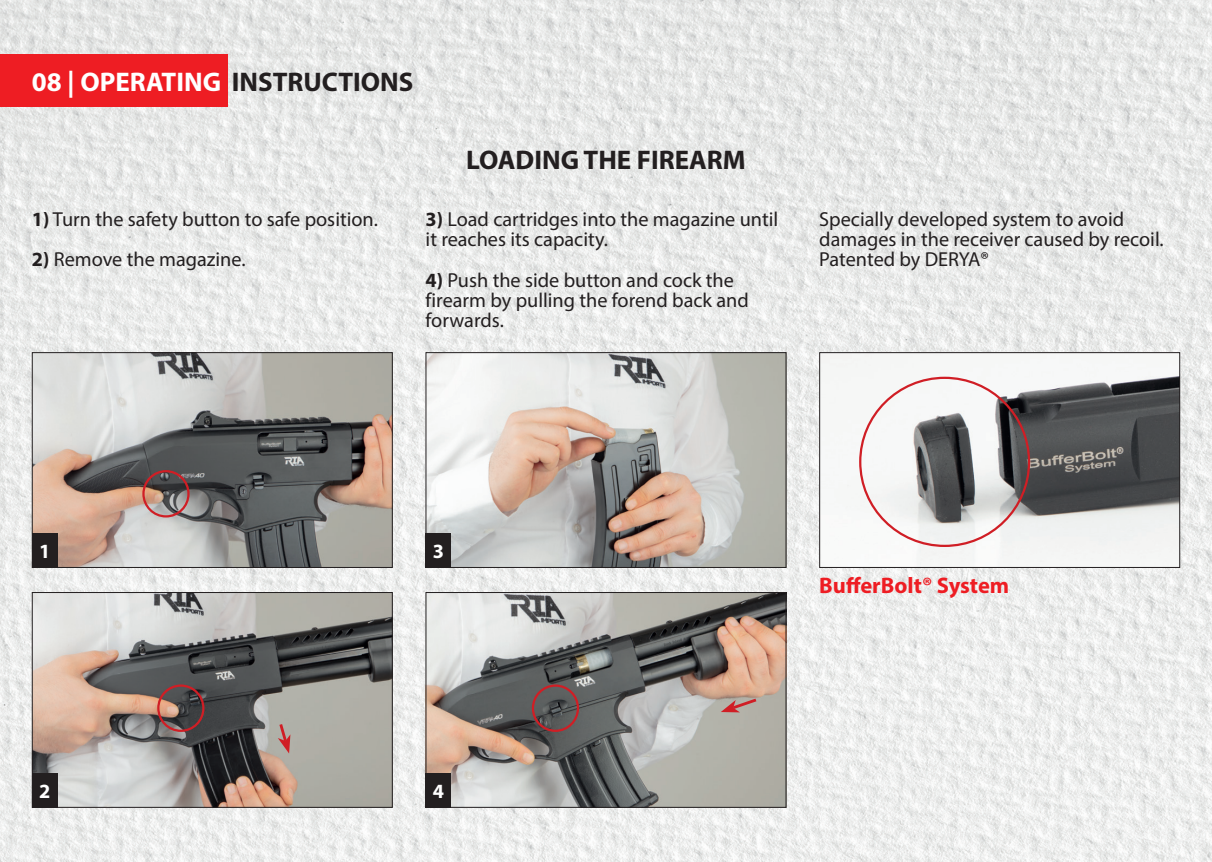
<style>
.page{position:relative;width:1212px;height:862px;background:#fff}
.page>*{position:absolute;margin:0;border:0;box-sizing:border-box;transform-origin:0 0}
.t1{font:700 27px "Myriad Pro";color:#fff}
.t2{font:700 27px "Myriad Pro";color:#231f20}
.t3{font:700 22.5px "Myriad Pro";color:#ee1d23}
.t4{font:20.25px/20.2px "Myriad Pro";color:#231f20}
.t5{font:700 20.25px "Myriad Pro";color:#fff}
.s1{color:#231f20}
.s2{font-weight:700}
</style>
<div class="page">
<img style="left:0;top:0;width:1212px;height:861px">
<div style="left:0;top:54px;width:228px;height:53px;background:#ee1d23"></div>
<img style="left:34px;top:593px;width:357px;height:212px">
<div style="left:32px;top:591px;width:361px;height:216px;border:1px solid #231f20"></div>
<img style="left:34px;top:354px;width:357px;height:211px">
<div style="left:32px;top:352px;width:361px;height:215px;border:1px solid #231f20"></div>
<img style="left:428px;top:593px;width:356px;height:212px">
<div style="left:426px;top:591px;width:360px;height:216px;border:1px solid #231f20"></div>
<img style="left:428px;top:354px;width:356px;height:211px">
<div style="left:426px;top:352px;width:360px;height:215px;border:1px solid #231f20"></div>
<div style="left:32px;top:533px;width:26px;height:34px;background:#231f20"></div>
<div style="left:426px;top:533px;width:25px;height:34px;background:#231f20"></div>
<div style="left:426px;top:773px;width:25px;height:34px;background:#231f20"></div>
<div style="left:32px;top:773px;width:26px;height:34px;background:#231f20"></div>
<svg style="left:277px;top:720px;width:13px;height:33px"></svg>
<div style="left:142px;top:470px;width:48px;height:47px;border:2px solid #d01e25;border-radius:50%"></div>
<div style="left:157px;top:684px;width:47px;height:47px;border:2px solid #d01e25;border-radius:50%"></div>
<div style="left:532px;top:684px;width:47px;height:47px;border:2px solid #d01e25;border-radius:50%"></div>
<svg style="left:721px;top:696px;width:38px;height:16px"></svg>
<img style="left:821px;top:354px;width:357px;height:211px">
<div style="left:819px;top:352px;width:361px;height:215px;border:1px solid #231f20"></div>
<h1 class="t1" style="left:32px;top:64px;width:383px">08 | OPERATING <span class="s1">INSTRUCTIONS</span></h1>
<p class="t4" style="left:32px;top:208px;width:348px"><span class="s2">1)</span> Turn the safety button to safe position.</p>
<p class="t4" style="left:32px;top:249px;width:215px"><span class="s2">2)</span> Remove the magazine.</p>
<h1 class="t2" style="left:466px;top:142px;width:281px">LOADING THE FIREARM</h1>
<p class="t4" style="left:426px;top:208px;width:354px"><span class="s2">3)</span> Load cartridges into the magazine until it reaches its capacity.</p>
<p class="t4" style="left:426px;top:269px;width:325px"><span class="s2">4)</span> Push the side button and cock the firearm by pulling the forend back and forwards.</p>
<p class="t4" style="left:819px;top:208px;width:346px">Specially developed system to avoid damages in the receiver caused by recoil.<br>Patented by DERYA®</p>
<p class="t5" style="left:39px;top:538px;width:13px">1</p>
<p class="t5" style="left:433px;top:538px;width:13px">3</p>
<p class="t5" style="left:39px;top:777px;width:13px">2</p>
<p class="t5" style="left:433px;top:777px;width:13px">4</p>
<p class="t3" style="left:819px;top:570px;width:191px">BufferBolt® System</p>
</div>
